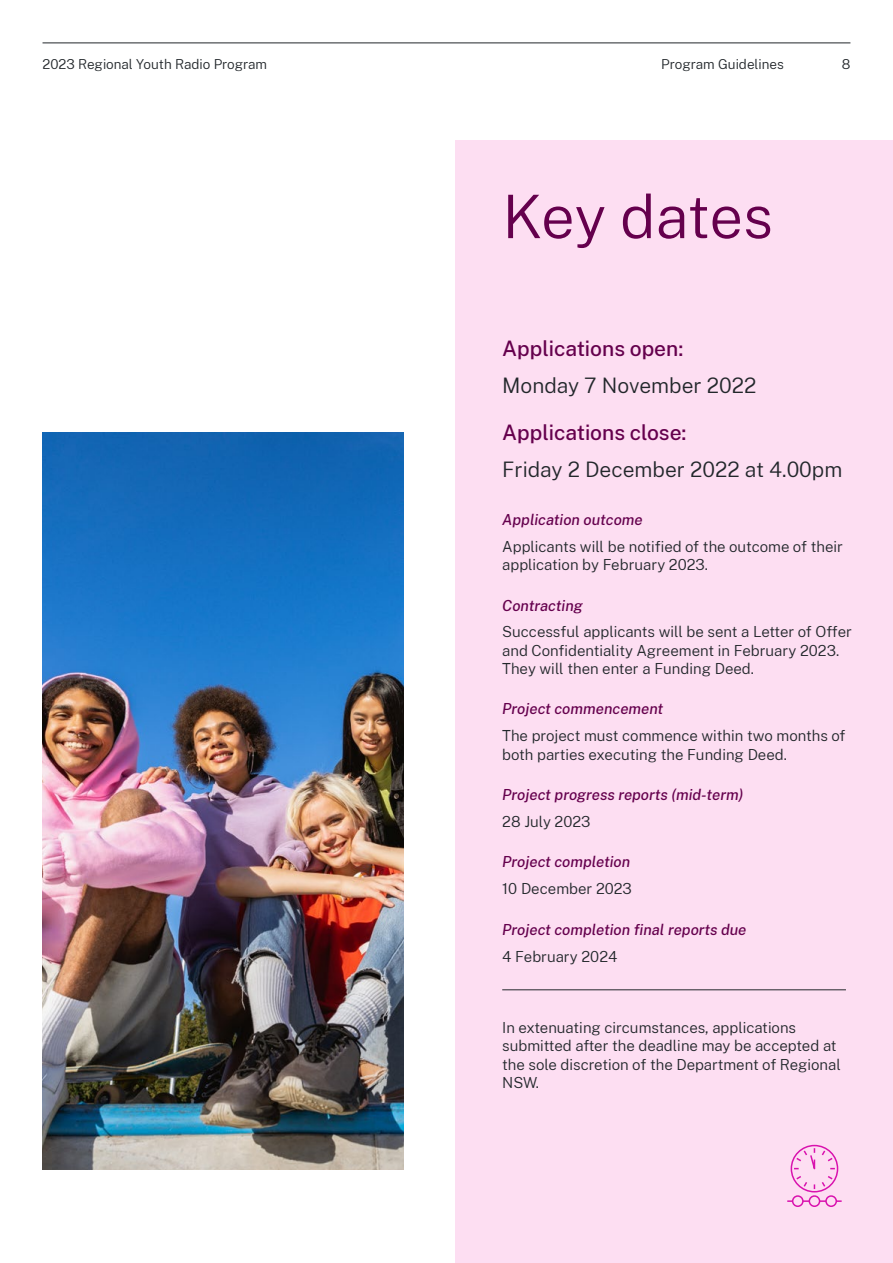
<style>
.page{position:relative;width:893px;height:1263px;background:#fff}
.page>*{position:absolute;margin:0;border:0;box-sizing:border-box;transform-origin:0 0}
.t1{font:300 60px "Public Sans";letter-spacing:-.01em;color:#65004d}
.t2{font:300 21px "Public Sans NSW";color:#22272b}
.t3{font:500 21px "Public Sans NSW";color:#65004d}
.t4{font:300 15px/18.3px "Public Sans NSW";color:#22272b}
.t5{font:italic 500 15px "Public Sans NSW";color:#65004d}
.t6{font:300 13.5px "Public Sans NSW";color:#22272b}
</style>
<div class="page">
<div style="left:455px;top:140px;width:438px;height:1123px;background:#fddef2"></div>
<hr style="left:502px;top:989px;width:344px;height:1px;background:#22272b">
<div style="left:791px;top:1145px;width:47px;height:47px;border:2px solid #d912ae;border-radius:50%"></div>
<svg style="left:794px;top:1148px;width:41px;height:41px"></svg>
<div style="left:809px;top:1195px;width:11px;height:12px;border:2px solid #d912ae;border-radius:50%"></div>
<div style="left:792px;top:1195px;width:12px;height:12px;border:2px solid #d912ae;border-radius:50%"></div>
<div style="left:825px;top:1195px;width:12px;height:12px;border:2px solid #d912ae;border-radius:50%"></div>
<img style="left:43px;top:432px;width:360px;height:738px">
<hr style="left:43px;top:43px;width:807px;height:1px;background:#22272b">
<p class="t6" style="left:43px;top:54px;width:226px">2023 Regional Youth Radio Program</p>
<p class="t6" style="left:661px;top:54px;width:124px">Program Guidelines</p>
<p class="t6" style="left:842px;top:54px;width:10px">8</p>
<h2 class="t1" style="left:502px;top:172px;width:272px">Key dates</h2>
<p class="t3" style="left:502px;top:333px;width:183px">Applications open:</p>
<p class="t2" style="left:502px;top:370px;width:256px">Monday 7 November 2022</p>
<p class="t3" style="left:502px;top:417px;width:186px">Applications close:</p>
<p class="t2" style="left:502px;top:454px;width:342px">Friday 2 December 2022 at 4.00pm</p>
<h3 class="t5" style="left:502px;top:509px;width:142px">Application outcome</h3>
<p class="t4" style="left:502px;top:536px;width:342px">Applicants will be notified of the outcome of their application by February 2023.</p>
<h3 class="t5" style="left:502px;top:595px;width:82px">Contracting</h3>
<p class="t4" style="left:502px;top:622px;width:351px">Successful applicants will be sent a Letter of Offer and Confidentiality Agreement in February 2023.<br>They will then enter a Funding Deed.</p>
<h3 class="t5" style="left:502px;top:698px;width:163px">Project commencement</h3>
<p class="t4" style="left:502px;top:726px;width:345px">The project must commence within two months of both parties executing the Funding Deed.</p>
<h3 class="t5" style="left:502px;top:784px;width:243px">Project progress reports (mid-term)</h3>
<p class="t4" style="left:502px;top:811px;width:90px">28 July 2023</p>
<h3 class="t5" style="left:502px;top:851px;width:130px">Project completion</h3>
<p class="t4" style="left:502px;top:879px;width:131px">10 December 2023</p>
<h3 class="t5" style="left:502px;top:919px;width:246px">Project completion final reports due</h3>
<p class="t4" style="left:502px;top:946px;width:117px">4 February 2024</p>
<p class="t4" style="left:502px;top:1017px;width:340px">In extenuating circumstances, applications submitted after the deadline may be accepted at the sole discretion of the Department of Regional NSW.</p>
</div>
